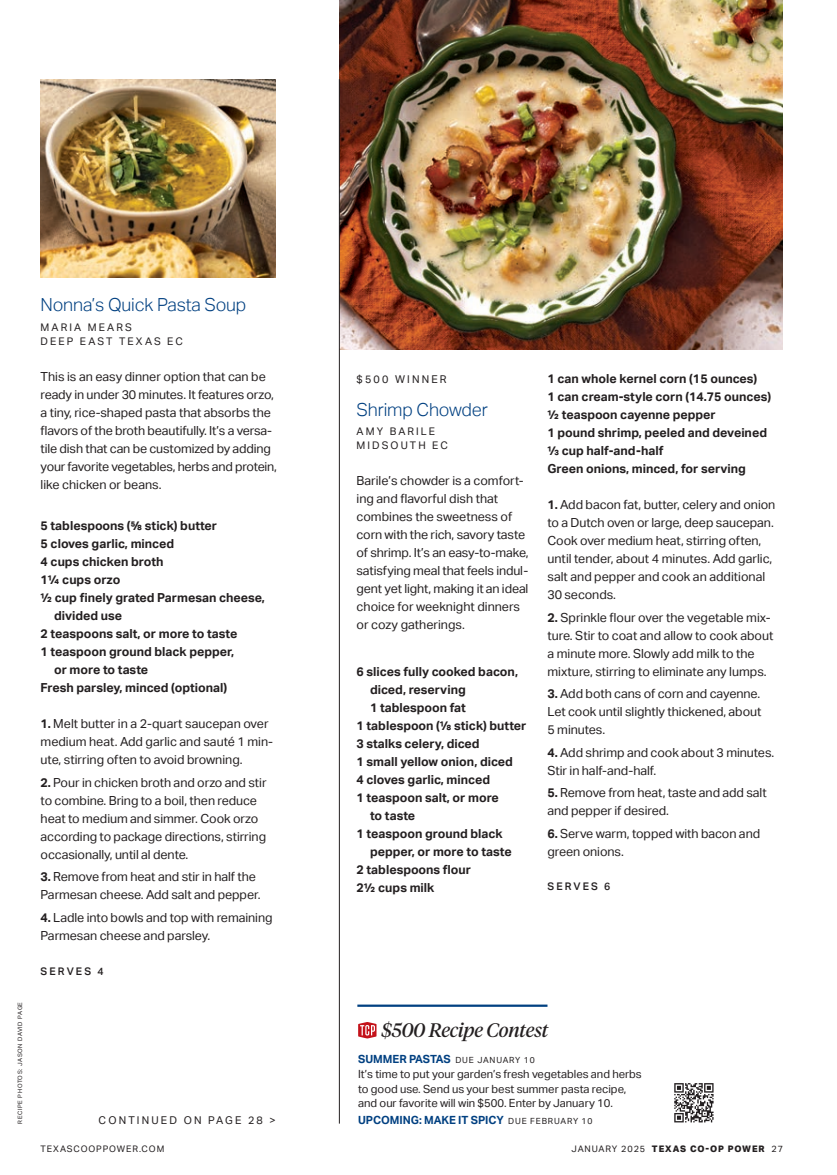
<style>
.page{position:relative;width:837px;height:1175px;background:#fff}
.page>*{position:absolute;margin:0;border:0;box-sizing:border-box;transform-origin:0 0}
.t1{font:italic 19.5px "Tiempos Headline";letter-spacing:-.01em;color:#231f20}
.t2{font:300 18px "Aktiv Grotesk";letter-spacing:-.01em;color:#014081}
.t3{font:12.6px/18px "Aktiv Grotesk";letter-spacing:-.005em;color:#231f20}
.t4{font:700 12.45px/18px "Aktiv Grotesk";color:#231f20}
.t5{font:11.25px/14.7px "Aktiv Grotesk";color:#231f20}
.t6{font:700 11.25px "Aktiv Grotesk";color:#014081}
.t7{font:10.8px "Aktiv Grotesk";letter-spacing:.2em;color:#231f20}
.t8{font:10.5px/14.2px "Aktiv Grotesk";letter-spacing:.2em;color:#231f20}
.t9{font:500 10.5px "Aktiv Grotesk";letter-spacing:.2em;color:#231f20}
.t10{font:800 9px "Aktiv Grotesk";letter-spacing:.1em;color:#231f20}
.t11{font:9px "Aktiv Grotesk";letter-spacing:.1em;color:#231f20}
.t12{font:6px "Aktiv Grotesk";letter-spacing:.1em;color:#231f20}
.s1{font-weight:700}
.s2{font-weight:700;color:#014081}
.s3{font-size:8.55px}
.s4{font-weight:400;font-size:8.55px;color:#231f20}
.s5{font-weight:400}
</style>
<div class="page">
<img style="left:339px;top:0;width:444px;height:349px">
<hr style="left:339px;top:79px;width:1px;height:1044px;background:#231f20">
<img style="left:41px;top:79px;width:235px;height:198px">
<svg style="left:358px;top:1022px;width:19px;height:16px"></svg>
<hr style="left:357px;top:1004px;width:190px;height:2px;background:#014081">
<svg style="left:674px;top:1083px;width:40px;height:39px"></svg>
<p class="t12" style="left:17px;top:1123px;width:123px;rotate:-90deg">RECIPE PHOTOS: JASON DAVID PAGE</p>
<h2 class="t2" style="left:41px;top:294px;width:207px">Nonna’s Quick Pasta Soup</h2>
<p class="t8" style="left:41px;top:320px;width:144px">MARIA MEARS<br>DEEP EAST TEXAS EC</p>
<p class="t3" style="left:41px;top:367px;width:238px">This is an easy dinner option that can be ready in under 30 minutes. It features orzo, a tiny, rice-shaped pasta that absorbs the flavors of the broth beautifully. It’s a versa&shy;tile dish that can be customized by adding your favorite vegetables, herbs and protein, like chicken or beans.</p>
<p class="t4" style="left:41px;top:517px;width:178px">5 tablespoons (5/8 stick) butter</p>
<p class="t4" style="left:41px;top:535px;width:135px">5 cloves garlic, minced</p>
<p class="t4" style="left:41px;top:553px;width:124px">4 cups chicken broth</p>
<p class="t4" style="left:41px;top:571px;width:81px">1¼ cups orzo</p>
<p class="t4" style="left:41px;top:589px;width:226px">½ cup finely grated Parmesan cheese,</p>
<p class="t4" style="left:54px;top:607px;width:70px">divided use</p>
<p class="t4" style="left:41px;top:625px;width:198px">2 teaspoons salt, or more to taste</p>
<p class="t4" style="left:41px;top:643px;width:195px">1 teaspoon ground black pepper,</p>
<p class="t4" style="left:54px;top:661px;width:96px">or more to taste</p>
<p class="t4" style="left:41px;top:679px;width:188px">Fresh parsley, minced (optional)</p>
<p class="t3" style="left:41px;top:715px;width:234px"><span class="s1">1.</span> Melt butter in a 2-quart saucepan over medium heat. Add garlic and sauté 1 min&shy;ute, stirring often to avoid browning.</p>
<p class="t3" style="left:41px;top:773px;width:228px"><span class="s1">2.</span> Pour in chicken broth and orzo and stir to combine. Bring to a boil, then reduce heat to medium and simmer. Cook orzo according to package directions, stirring occasionally, until al dente.</p>
<p class="t3" style="left:41px;top:868px;width:221px"><span class="s1">3.</span> Remove from heat and stir in half the<br>Parmesan cheese. Add salt and pepper.</p>
<p class="t3" style="left:41px;top:908px;width:233px"><span class="s1">4.</span> Ladle into bowls and top with remaining<br>Parmesan cheese and parsley.</p>
<p class="t9" style="left:41px;top:964px;width:65px">SERVES 4</p>
<p class="t7" style="left:99px;top:1113px;width:179px">CONTINUED ON PAGE 28 &gt;</p>
<p class="t7" style="left:357px;top:373px;width:92px">$500 WINNER</p>
<h2 class="t2" style="left:357px;top:399px;width:133px">Shrimp Chowder</h2>
<p class="t8" style="left:357px;top:424px;width:93px">AMY BARILE<br>MIDSOUTH EC</p>
<p class="t3" style="left:357px;top:472px;width:173px">Barile’s chowder is a comfort&shy;ing and flavorful dish that combines the sweetness of corn with the rich, savory taste of shrimp. It’s an easy-to-make, satisfying meal that feels indul&shy;gent yet light, making it an ideal choice for weeknight dinners or cozy gatherings.</p>
<p class="t4" style="left:357px;top:663px;width:163px">6 slices fully cooked bacon,</p>
<p class="t4" style="left:370px;top:681px;width:97px">diced, reserving</p>
<p class="t4" style="left:370px;top:699px;width:97px">1 tablespoon fat</p>
<p class="t4" style="left:357px;top:717px;width:171px">1 tablespoon (⅛ stick) butter</p>
<p class="t4" style="left:357px;top:735px;width:125px">3 stalks celery, diced</p>
<p class="t4" style="left:357px;top:753px;width:158px">1 small yellow onion, diced</p>
<p class="t4" style="left:357px;top:771px;width:135px">4 cloves garlic, minced</p>
<p class="t4" style="left:357px;top:789px;width:144px">1 teaspoon salt, or more</p>
<p class="t4" style="left:370px;top:807px;width:47px">to taste</p>
<p class="t4" style="left:357px;top:825px;width:148px">1 teaspoon ground black</p>
<p class="t4" style="left:370px;top:843px;width:143px">pepper, or more to taste</p>
<p class="t4" style="left:357px;top:861px;width:116px">2 tablespoons flour</p>
<p class="t4" style="left:357px;top:879px;width:79px">2½ cups milk</p>
<p class="t4" style="left:548px;top:369px;width:225px">1 can whole kernel corn (15 ounces)<br>1 can cream-style corn (14.75 ounces) ½ teaspoon cayenne pepper<br>1 pound shrimp, peeled and deveined ⅓ cup half-and-half<br>Green onions, minced, for serving</p>
<p class="t3" style="left:548px;top:495px;width:229px"><span class="s1">1.</span> Add bacon fat, butter, celery and onion to a Dutch oven or large, deep saucepan.<br>Cook over medium heat, stirring often, until tender, about 4 minutes. Add garlic, salt and pepper and cook an additional 30 seconds.</p>
<p class="t3" style="left:548px;top:608px;width:227px"><span class="s1">2.</span> Sprinkle flour over the vegetable mix&shy;ture. Stir to coat and allow to cook about a minute more. Slowly add milk to the mixture, stirring to eliminate any lumps.</p>
<p class="t3" style="left:548px;top:684px;width:216px;text-align:justify"><span class="s1">3.</span> Add both cans of corn and cayenne.<br>Let cook until slightly thickened, about 5 minutes.</p>
<p class="t3" style="left:548px;top:743px;width:228px"><span class="s1">4.</span> Add shrimp and cook about 3 minutes.<br>Stir in half-and-half.</p>
<p class="t3" style="left:548px;top:783px;width:221px"><span class="s1">5.</span> Remove from heat, taste and add salt and pepper if desired.</p>
<p class="t3" style="left:548px;top:824px;width:214px"><span class="s1">6.</span> Serve warm, topped with bacon and green onions.</p>
<p class="t9" style="left:548px;top:880px;width:65px">SERVES 6</p>
<h1 class="t1" style="left:381px;top:1017px;width:168px">$500 Recipe Contest</h1>
<p class="t5" style="left:358px;top:1052px;width:285px"><span class="s2">SUMMER PASTAS</span> <span class="s3">DUE JANUARY 10<br></span>It’s time to put your garden’s fresh vegetables and herbs to good use. Send us your best summer pasta recipe, and our favorite will win $500. Enter by January 10.</p>
<p class="t6" style="left:358px;top:1113px;width:236px">UPCOMING: MAKE IT SPICY <span class="s4">DUE FEBRUARY 10</span></p>
<p class="t11" style="left:40px;top:1143px;width:125px">TEXASCOOPPOWER.COM</p>
<p class="t10" style="left:572px;top:1143px;width:213px"><span class="s5">JANUARY 2025</span> TEXAS CO-OP POWER <span class="s5">27</span></p>
</div>
